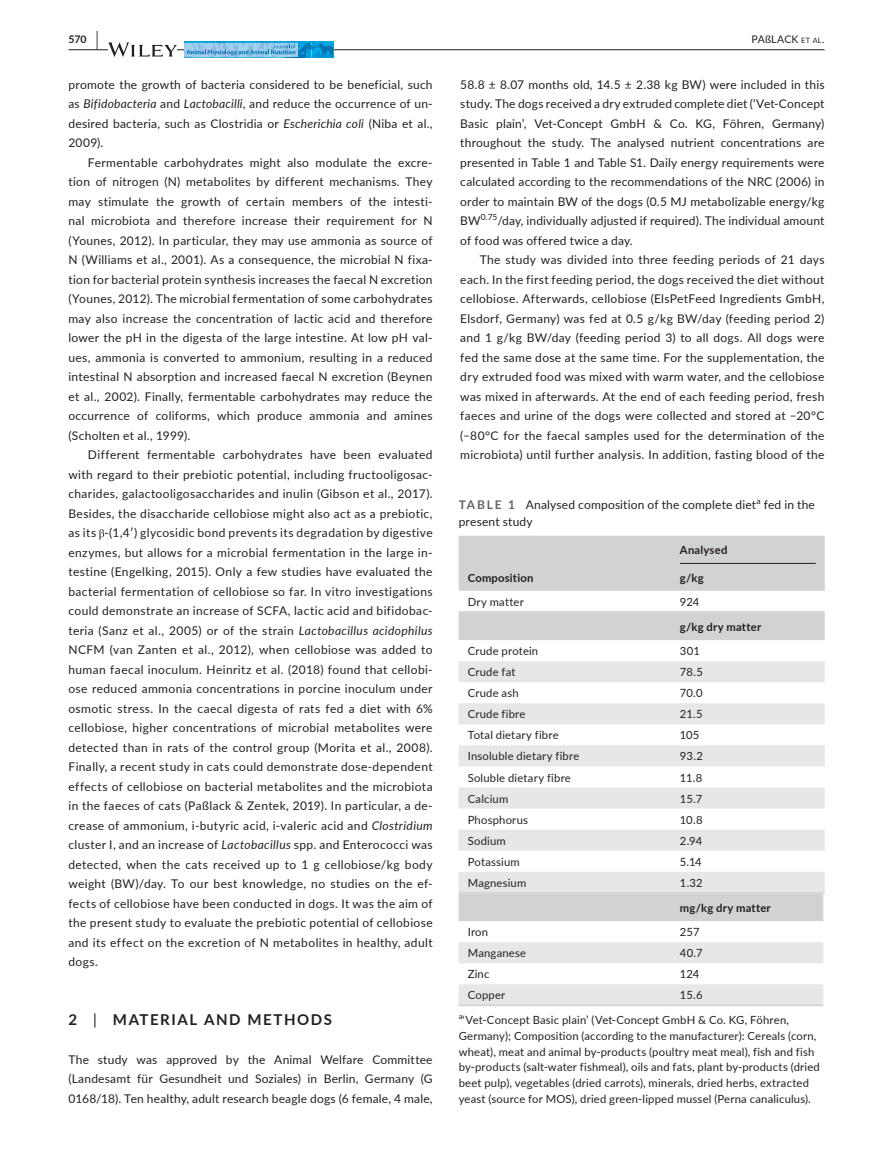
<style>
.page{position:relative;width:893px;height:1174px;background:#fff}
.page>*{position:absolute;margin:0;border:0;box-sizing:border-box;transform-origin:0 0}
.t1{font:700 15px "Lato";letter-spacing:.11em;color:#231f20}
.t2{font:12px/19.5px "Lato";letter-spacing:.02em;color:#231f20;text-align:justify}
.t3{font:11.25px/15.8px "Lato";letter-spacing:.015em;color:#231f20}
.t4{font:700 11.25px "Lato";letter-spacing:.02em;color:#231f20}
.t5{font:10.5px "Lato";letter-spacing:.005em;color:#231f20}
.t6{font:700 10.5px "Lato";color:#231f20}
.t7{font:7.8px "Lato";color:#231f20}
.s1{font-size:19.5px}
.s2{font-style:inherit}
.s3{font-size:7.35px}
.s4{font-style:italic}
.s5{font-weight:700;color:#636366}
.s6{font-weight:400}
</style>
<div class="page">
<hr style="left:68px;top:49px;width:756px;height:1px;background:#231f20">
<svg style="left:108px;top:42px;width:69px;height:15px"></svg>
<img style="left:185px;top:41px;width:148px;height:17px">
<img style="left:185px;top:43px;width:2px;height:13px">
<svg style="left:187px;top:42px;width:146px;height:16px"></svg>
<svg style="left:99px;top:529px;width:5px;height:11px"></svg>
<div style="left:459px;top:536px;width:366px;height:55px;background:#d1d2d4"></div>
<hr style="left:459px;top:611px;width:212px;height:1px;background:#d1d2d4">
<hr style="left:671px;top:611px;width:154px;height:1px;background:#d1d2d4">
<hr style="left:680px;top:563px;width:136px;height:1px;background:#231f20">
<div style="left:459px;top:612px;width:366px;height:28px;background:#d1d2d4"></div>
<svg style="left:459px;top:661px;width:366px;height:231px;fill:#e6e7e9"></svg>
<hr style="left:459px;top:892px;width:212px;height:1px;background:#d1d2d4">
<hr style="left:671px;top:892px;width:154px;height:1px;background:#d1d2d4">
<div style="left:459px;top:893px;width:364px;height:28px;background:#d1d2d4"></div>
<svg style="left:459px;top:942px;width:364px;height:62px"></svg>
<hr style="left:459px;top:1004px;width:212px;height:2px;background:#d1d2d4">
<hr style="left:671px;top:1004px;width:152px;height:2px;background:#d1d2d4">
<p class="t6" style="left:68px;top:31px;width:31px">570 <span class="s1">|</span></p>
<p class="t5" style="left:752px;top:31px;width:74px">PA<span class="s2">ß</span>LACK <span class="s3">et al</span> .</p>
<p class="t2" style="left:68px;top:74px;width:366px">promote the growth of bacteria considered to be beneficial, such as <span class="s4">Bifidobacteria</span> and <span class="s4">Lactobacilli</span>, and reduce the occurrence of un&shy;desired bacteria, such as Clostridia or <span class="s4">Escherichia coli</span> (Niba et al., 2009).</p>
<p class="t2" style="left:68px;top:152px;width:366px;text-indent:20px">Fermentable carbohydrates might also modulate the excre&shy;tion of nitrogen (N) metabolites by different mechanisms. They may stimulate the growth of certain members of the intesti&shy;nal microbiota and therefore increase their requirement for N (Younes, 2012). In particular, they may use ammonia as source of N (Williams et al., 2001). As a consequence, the microbial N fixa&shy;tion for bacterial protein synthesis increases the faecal N excretion (Younes, 2012). The microbial fermentation of some carbohydrates may also increase the concentration of lactic acid and therefore lower the pH in the digesta of the large intestine. At low pH val&shy;ues, ammonia is converted to ammonium, resulting in a reduced intestinal N absorption and increased faecal N excretion (Beynen et al., 2002). Finally, fermentable carbohydrates may reduce the occurrence of coliforms, which produce ammonia and amines (Scholten et al., 1999).</p>
<p class="t2" style="left:68px;top:444px;width:366px;text-indent:20px">Different fermentable carbohydrates have been evaluated with regard to their prebiotic potential, including fructooligosac&shy;charides, galactooligosaccharides and inulin (Gibson et al., 2017).<br>Besides, the disaccharide cellobiose might also act as a prebiotic, as its -(1,4′) glycosidic bond prevents its degradation by digestive enzymes, but allows for a microbial fermentation in the large in&shy;testine (Engelking, 2015). Only a few studies have evaluated the bacterial fermentation of cellobiose so far. In vitro investigations could demonstrate an increase of SCFA, lactic acid and bifidobac&shy;teria (Sanz et al., 2005) or of the strain <span class="s4">Lactobacillus acidophilus </span>NCFM (van Zanten et al., 2012), when cellobiose was added to human faecal inoculum. Heinritz et al. (2018) found that cellobi&shy;ose reduced ammonia concentrations in porcine inoculum under osmotic stress. In the caecal digesta of rats fed a diet with 6% cellobiose, higher concentrations of microbial metabolites were detected than in rats of the control group (Morita et al., 2008).<br>Finally, a recent study in cats could demonstrate dose-dependent effects of cellobiose on bacterial metabolites and the microbiota in the faeces of cats (Paßlack &amp; Zentek, 2019). In particular, a de&shy;crease of ammonium, i-butyric acid, i-valeric acid and <span class="s4">Clostridium </span>cluster I, and an increase of <span class="s4">Lactobacillus</span> spp. and Enterococci was detected, when the cats received up to 1 g cellobiose/kg body weight (BW)/day. To our best knowledge, no studies on the ef&shy;fects of cellobiose have been conducted in dogs. It was the aim of the present study to evaluate the prebiotic potential of cellobiose and its effect on the excretion of N metabolites in healthy, adult dogs.</p>
<p class="t2" style="left:460px;top:74px;width:366px">58.8 ± 8.07 months old, 14.5 ± 2.38 kg BW) were included in this study. The dogs received a dry extruded complete diet (‘Vet-Concept Basic plain’, Vet-Concept GmbH &amp; Co. KG, Föhren, Germany) throughout the study. The analysed nutrient concentrations are presented in Table 1 and Table S1. Daily energy requirements were calculated according to the recommendations of the NRC (2006) in order to maintain BW of the dogs (0.5 MJ metabolizable energy/kg BW<sup>0.75</sup>/day, individually adjusted if required). The individual amount of food was offered twice a day.</p>
<p class="t2" style="left:460px;top:249px;width:366px;text-indent:20px">The study was divided into three feeding periods of 21 days each. In the first feeding period, the dogs received the diet without cellobiose. Afterwards, cellobiose (ElsPetFeed Ingredients GmbH, Elsdorf, Germany) was fed at 0.5 g/kg BW/day (feeding period 2) and 1 g/kg BW/day (feeding period 3) to all dogs. All dogs were fed the same dose at the same time. For the supplementation, the dry extruded food was mixed with warm water, and the cellobiose was mixed in afterwards. At the end of each feeding period, fresh faeces and urine of the dogs were collected and stored at −20°C (−80°C for the faecal samples used for the determination of the microbiota) until further analysis. In addition, fasting blood of the</p>
<p class="t2" style="left:459px;top:496px;width:358px;line-height:16.5px"><span class="s5">TABLE 1</span> Analysed composition of the complete diet<sup>a</sup> fed in the present study</p>
<p class="t4" style="left:680px;top:541px;width:49px">Analysed</p>
<p class="t4" style="left:680px;top:569px;width:25px">g/kg</p>
<p class="t4" style="left:468px;top:569px;width:67px">Composition</p>
<p class="t3" style="left:468px;top:593px;width:58px">Dry matter</p>
<p class="t3" style="left:680px;top:593px;width:21px">924</p>
<p class="t4" style="left:680px;top:618px;width:83px">g/kg dry matter</p>
<p class="t3" style="left:468px;top:642px;width:72px">Crude protein</p>
<p class="t3" style="left:680px;top:642px;width:21px">301</p>
<p class="t3" style="left:468px;top:664px;width:49px">Crude fat</p>
<p class="t3" style="left:680px;top:664px;width:24px">78.5</p>
<p class="t3" style="left:468px;top:685px;width:52px">Crude ash</p>
<p class="t3" style="left:680px;top:685px;width:24px">70.0</p>
<p class="t3" style="left:468px;top:706px;width:59px">Crude fibre</p>
<p class="t3" style="left:680px;top:706px;width:24px">21.5</p>
<p class="t3" style="left:468px;top:727px;width:92px">Total dietary fibre</p>
<p class="t3" style="left:680px;top:727px;width:21px">105</p>
<p class="t3" style="left:468px;top:748px;width:113px">Insoluble dietary fibre</p>
<p class="t3" style="left:680px;top:748px;width:24px">93.2</p>
<p class="t3" style="left:468px;top:769px;width:105px">Soluble dietary fibre</p>
<p class="t3" style="left:680px;top:769px;width:24px">11.8</p>
<p class="t3" style="left:468px;top:790px;width:42px">Calcium</p>
<p class="t3" style="left:680px;top:790px;width:24px">15.7</p>
<p class="t3" style="left:468px;top:811px;width:62px">Phosphorus</p>
<p class="t3" style="left:680px;top:811px;width:24px">10.8</p>
<p class="t3" style="left:468px;top:832px;width:39px">Sodium</p>
<p class="t3" style="left:680px;top:832px;width:24px">2.94</p>
<p class="t3" style="left:468px;top:853px;width:54px">Potassium</p>
<p class="t3" style="left:680px;top:853px;width:23px">5.14</p>
<p class="t3" style="left:468px;top:874px;width:60px">Magnesium</p>
<p class="t3" style="left:680px;top:874px;width:24px">1.32</p>
<p class="t4" style="left:680px;top:899px;width:92px">mg/kg dry matter</p>
<p class="t3" style="left:468px;top:923px;width:22px">Iron</p>
<p class="t3" style="left:680px;top:923px;width:21px">257</p>
<p class="t3" style="left:468px;top:944px;width:60px">Manganese</p>
<p class="t3" style="left:680px;top:944px;width:24px">40.7</p>
<p class="t3" style="left:468px;top:966px;width:23px">Zinc</p>
<p class="t3" style="left:680px;top:966px;width:21px">124</p>
<p class="t3" style="left:468px;top:987px;width:39px">Copper</p>
<p class="t3" style="left:680px;top:987px;width:24px">15.6</p>
<p class="t1" style="left:68px;top:1008px;width:265px">2 <span class="s6">|</span> MATERIAL AND METHODS</p>
<p class="t2" style="left:68px;top:1049px;width:366px">The study was approved by the Animal Welfare Committee (Landesamt für Gesundheit und Soziales) in Berlin, Germany (G 0168/18). Ten healthy, adult research beagle dogs (6 female, 4 male,</p>
<p class="t7" style="left:459px;top:1010px;width:5px">a</p>
<p class="t3" style="left:459px;top:1011px;width:363px;text-indent:4px">‘Vet-Concept Basic plain’ (Vet-Concept GmbH &amp; Co. KG, Föhren, Germany); Composition (according to the manufacturer): Cereals (corn, wheat), meat and animal by-products (poultry meat meal), fish and fish by-products (salt-water fishmeal), oils and fats, plant by-products (dried beet pulp), vegetables (dried carrots), minerals, dried herbs, extracted yeast (source for MOS), dried green-lipped mussel (Perna canaliculus).</p>
</div>
